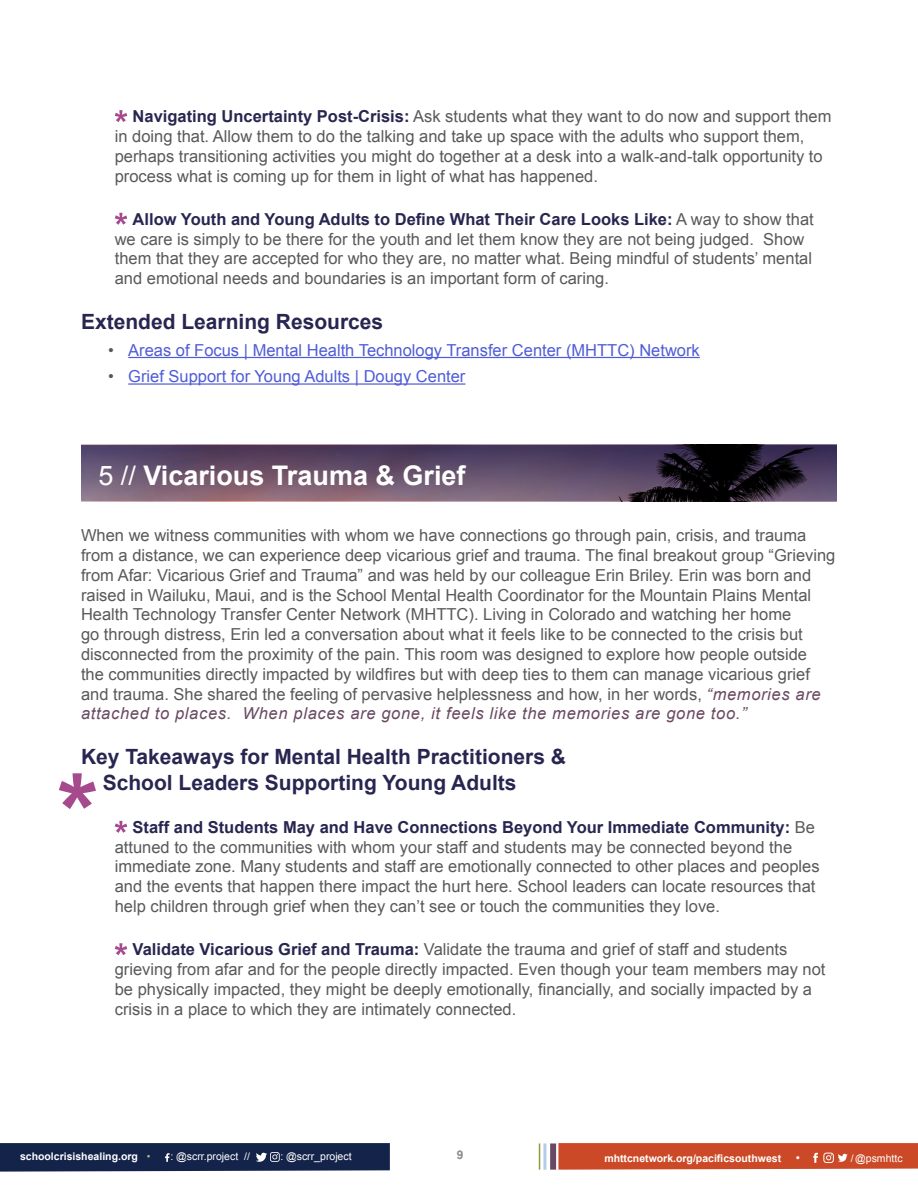
<style>
.page{position:relative;width:918px;height:1188px;background:#fff}
.page>*{position:absolute;margin:0;border:0;box-sizing:border-box;transform-origin:0 0}
.Section_Title{font:700 27px "Arial";color:#fff}
.Subsection_Title_2{font:700 21px/25.2px "Arial";color:#282650}
.Body{font:16.5px/19.8px "Arial";color:#58595b}
.t1{font:16.5px "Arial";color:#4f5cd6}
.t2{font:700 12px "Arial";color:#8a8c8e}
.t3{font:700 10.5px "Arial";color:#fff}
.t4{font:10.5px "Arial";color:#fff}
.s1{font-weight:700;color:#282650}
.s2{color:#58595b}
.s3{font-weight:400}
.s4{font-style:italic;color:#6a4a62}
.s5{font-weight:400;color:#9ec963}
.s6{font-weight:400;font-size:12px}
</style>
<div class="page">
<svg style="left:558px;top:1143px;width:360px;height:27px;background:#ce5231"></svg>
<svg style="left:0;top:1143px;width:390px;height:29px;background:#1f2d52"></svg>
<div style="left:550px;top:1143px;width:6px;height:27px;background:#6a4a62"></div>
<hr style="left:543px;top:1143px;width:3px;height:27px;background:#b2cee6">
<svg style="left:539px;top:1143px;width:1px;height:27px"></svg>
<hr style="left:128px;top:357px;width:572px;height:1px;background:#4f5cd6">
<hr style="left:128px;top:383px;width:337px;height:2px;background:#4f5cd6">
<svg style="left:115px;top:110px;width:12px;height:12px"></svg>
<svg style="left:115px;top:213px;width:12px;height:12px"></svg>
<img style="left:81px;top:445px;width:756px;height:57px">
<svg style="left:81px;top:446px;width:756px;height:55px;background:#57455c"></svg>
<svg style="left:115px;top:821px;width:12px;height:12px"></svg>
<svg style="left:115px;top:943px;width:12px;height:12px"></svg>
<svg style="left:59px;top:773px;width:37px;height:36px"></svg>
<p class="Body" style="left:115px;top:107px;width:718px;text-indent:18px"><span class="s1">Navigating Uncertainty Post-Crisis:</span> Ask students what they want to do now and support them in doing that. Allow them to do the talking and take up space with the adults who support them, perhaps transitioning activities you might do together at a desk into a walk-and-talk opportunity to process what is coming up for them in light of what has happened.</p>
<p class="Body" style="left:115px;top:209px;width:701px;text-indent:18px"><span class="s1">Allow Youth and Young Adults to Define What Their Care Looks Like:</span> A way to show that we care is simply to be there for the youth and let them know they are not being judged. Show them that they are accepted for who they are, no matter what. Being mindful of students’ mental and emotional needs and boundaries is an important form of caring.</p>
<p class="Subsection_Title_2" style="left:81px;top:310px;width:304px">Extended Learning Resources</p>
<p class="t1" style="left:108px;top:339px;width:593px"><span class="s2">•</span> Areas of Focus | Mental Health Technology Transfer Center (MHTTC) Network</p>
<p class="t1" style="left:108px;top:366px;width:359px"><span class="s2">•</span> Grief Support for Young Adults | Dougy Center</p>
<p class="Section_Title" style="left:98px;top:457px;width:369px"><span class="s3">5 //</span> Vicarious Trauma &amp; Grief</p>
<p class="Body" style="left:81px;top:526px;width:756px">When we witness communities with whom we have connections go through pain, crisis, and trauma from a distance, we can experience deep vicarious grief and trauma. The final breakout group “Grieving from Afar: Vicarious Grief and Trauma” and was held by our colleague Erin Briley. Erin was born and raised in Wailuku, Maui, and is the School Mental Health Coordinator for the Mountain Plains Mental Health Technology Transfer Center Network (MHTTC). Living in Colorado and watching her home<br>go through distress, Erin led a conversation about what it feels like to be connected to the crisis but disconnected from the proximity of the pain. This room was designed to explore how people outside<br>the communities directly impacted by wildfires but with deep ties to them can manage vicarious grief and trauma. She shared the feeling of pervasive helplessness and how, in her words, <span class="s4">“memories are attached to places. When places are gone, it feels like the memories are gone too.”</span></p>
<p class="Subsection_Title_2" style="left:103px;top:745px;width:465px;text-indent:-22px">Key Takeaways for Mental Health Practitioners &amp;<br>School Leaders Supporting Young Adults</p>
<p class="Body" style="left:115px;top:817px;width:706px;text-indent:18px"><span class="s1">Staff and Students May and Have Connections Beyond Your Immediate Community:</span> Be attuned to the communities with whom your staff and students may be connected beyond the immediate zone. Many students and staff are emotionally connected to other places and peoples and the events that happen there impact the hurt here. School leaders can locate resources that help children through grief when they can’t see or touch the communities they love.</p>
<p class="Body" style="left:115px;top:940px;width:712px;text-indent:18px"><span class="s1">Validate Vicarious Grief and Trauma:</span> Validate the trauma and grief of staff and students grieving from afar and for the people directly impacted. Even though your team members may not be physically impacted, they might be deeply emotionally, financially, and socially impacted by a crisis in a place to which they are intimately connected.</p>
<p class="t3" style="left:20px;top:1150px;width:132px">schoolcrisishealing.org <span class="s5">•</span></p>
<p class="t4" style="left:170px;top:1150px;width:81px">: @scrr.project //</p>
<p class="t4" style="left:280px;top:1150px;width:73px">: @scrr_project</p>
<p class="t2" style="left:457px;top:1147px;width:8px">9</p>
<p class="t3" style="left:604px;top:1151px;width:197px">mhttcnetwork.org/pacificsouthwest <span class="s6">•</span></p>
<p class="t4" style="left:851px;top:1151px;width:53px">/ @psmhttc</p>
</div>
